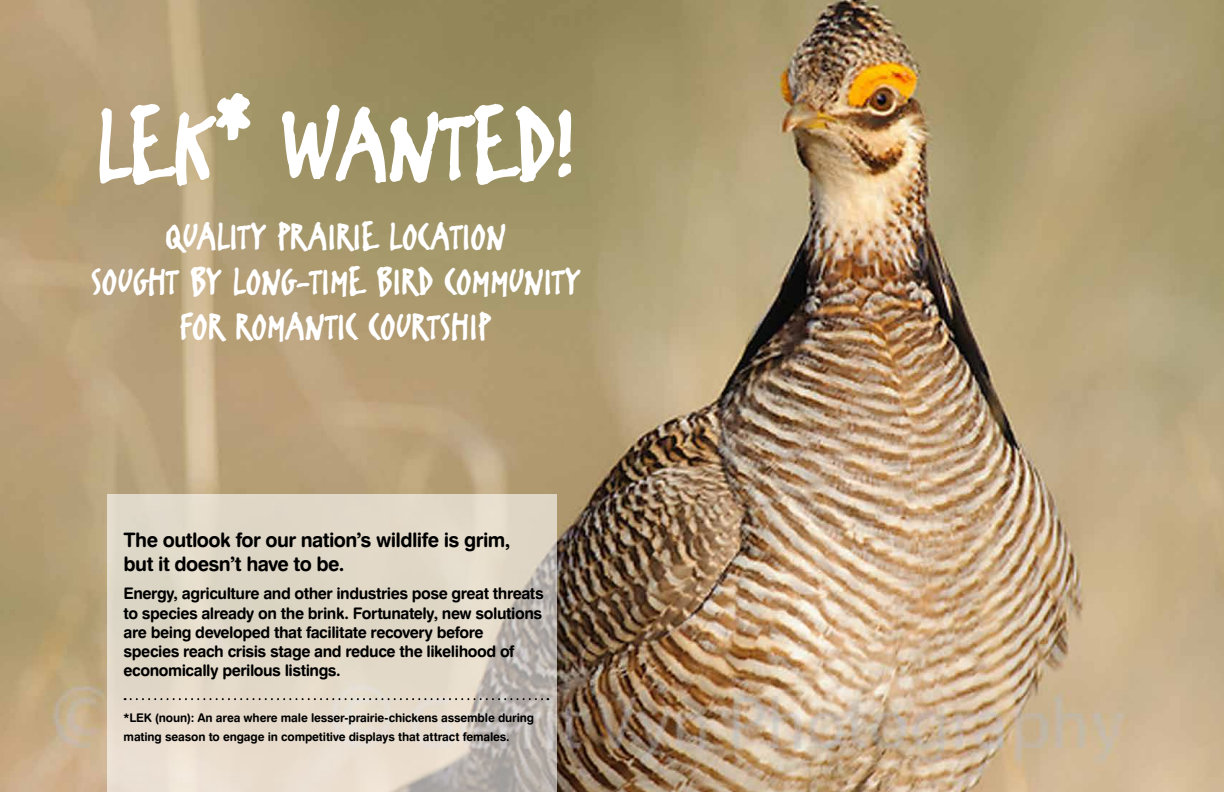
<style>
.page{position:relative;width:1224px;height:792px;background:#fff}
.page>*{position:absolute;margin:0;border:0;box-sizing:border-box;transform-origin:0 0}
.t1{font:117.7px "FF Erikrighthand";letter-spacing:-.03em;color:#fff}
.t2{font:44.1px/44.9px "FF Erikrighthand";letter-spacing:-.015em;color:#fff;text-align:center}
.t3{font:20px/24px "Swiss 721 BT Bold Rounded";letter-spacing:-.03em;color:#000}
.t4{font:16px/19.2px "Swiss 721 BT Bold Rounded";letter-spacing:-.03em;color:#000}
.t5{font:12px/18.5px "Swiss 721 BT Bold Rounded";letter-spacing:-.015em;color:#000}
</style>
<div class="page">
<img style="left:0;top:0;width:1224px;height:792px">
<svg style="left:107px;top:494px;width:450px;height:298px;background:#ddd4c6"></svg>
<svg style="left:125px;top:698px;width:423px;height:2px"></svg>
<h1 class="t1" style="left:95px;top:77px;width:482px">LEK* WANTED!</h1>
<h2 class="t2" style="left:90px;top:215px;width:492px">QUALITY PRAIRIE LOCATION<br>SOUGHT BY LONG-TIME BIRD COMMUNITY<br>FOR ROMANTIC COURTSHIP</h2>
<p class="t3" style="left:124px;top:528px;width:388px">The outlook for our nation’s wildlife is grim, but it doesn’t have to be.</p>
<p class="t4" style="left:124px;top:584px;width:422px">Energy, agriculture and other industries pose great threats to species already on the brink. Fortunately, new solutions are being developed that facilitate recovery before<br>species reach crisis stage and reduce the likelihood of economically perilous listings.</p>
<p class="t5" style="left:124px;top:708px;width:412px">*LEK (noun): An area where male lesser-prairie-chickens assemble during mating season to engage in competitive displays that attract females.</p>
</div>
